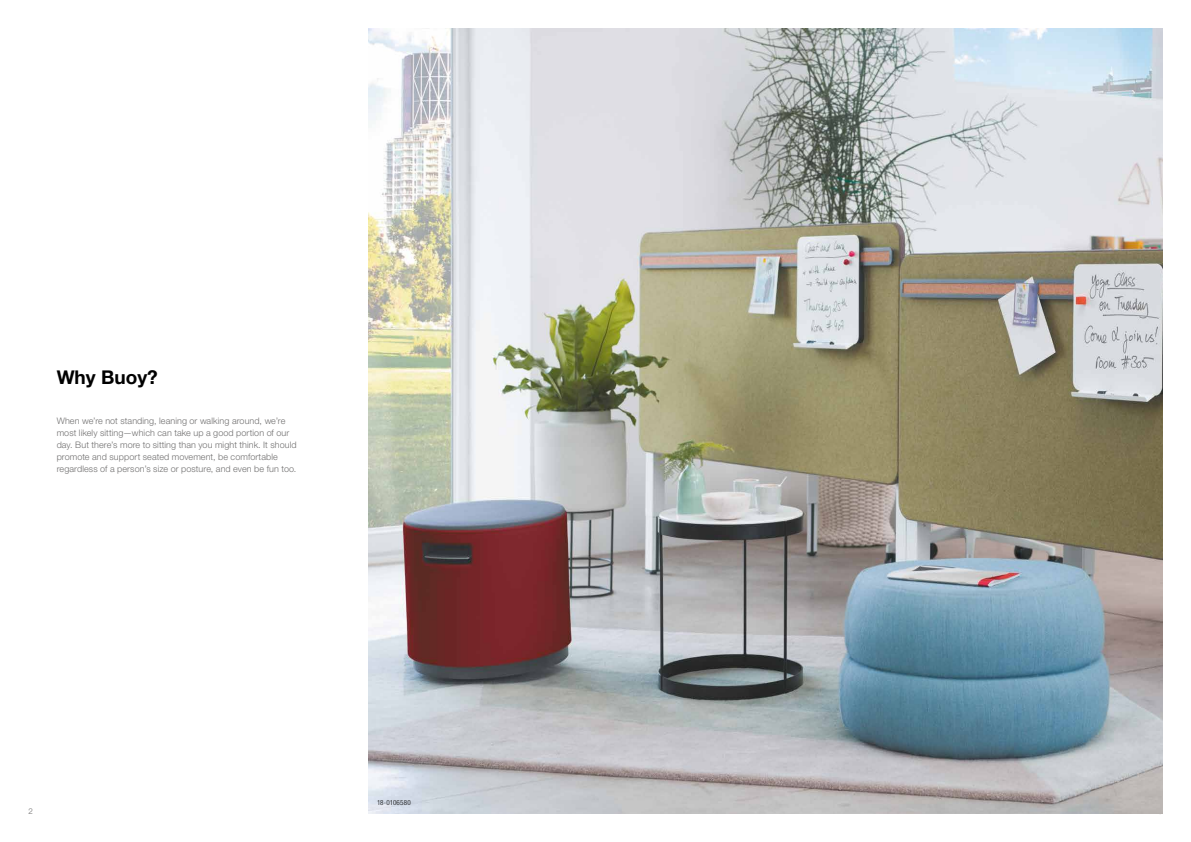
<style>
.page{position:relative;width:1191px;height:842px;background:#fff}
.page>*{position:absolute;margin:0;border:0;box-sizing:border-box;transform-origin:0 0}
.t1{font:700 19px "Helvetica Neue LT Pro";color:#000}
.t2{font:300 9px/12px "Helvetica Neue LT Pro";letter-spacing:.01em;color:#706f6f}
.t3{font:300 8px "Helvetica Neue LT Pro";color:#706f6f}
.t4{font:300 condensed 7px "Helvetica Neue LT Pro";letter-spacing:.03em;color:#000}
</style>
<div class="page">
<img style="left:369px;top:28px;width:793px;height:786px">
<h1 class="t1" style="left:57px;top:365px;width:103px">Why Buoy?</h1>
<p class="t2" style="left:57px;top:415px;width:241px">When we’re not standing, leaning or walking around, we’re most likely sitting—which can take up a good portion of our day. But there’s more to sitting than you might think. It should promote and support seated movement, be comfortable regardless of a person’s size or posture, and even be fun too.</p>
<p class="t3" style="left:28px;top:806px;width:6px">2</p>
<p class="t4" style="left:377px;top:799px;width:35px">18-0106580</p>
</div>
